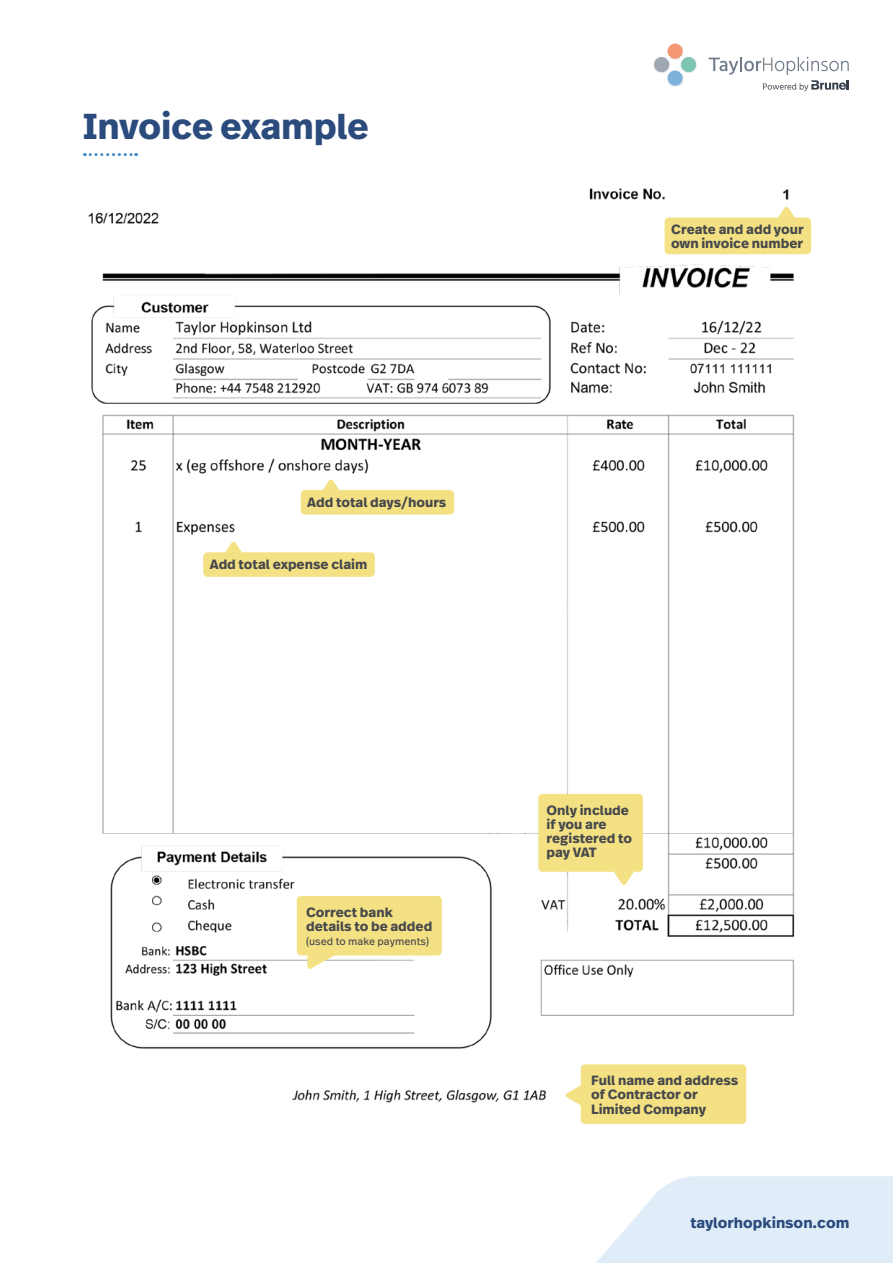
<style>
.page{position:relative;width:893px;height:1263px;background:#fff}
.page>*{position:absolute;margin:0;border:0;box-sizing:border-box;transform-origin:0 0}
.t1{font:700 36px "Real Text Pro";letter-spacing:-.01em;color:#2b4b7d}
.t2{font:700 15px "Real Text Pro";color:#2b4b7d}
.t3{font:700 13.35px/14.2px "Real Text Pro";color:#47484b}
.t4{font:10.5px "Real Text Pro";color:#47484b}
</style>
<div class="page">
<img style="left:88px;top:188px;width:720px;height:922px">
<svg style="left:84px;top:153px;width:53px;height:3px"></svg>
<svg style="left:596px;top:1176px;width:297px;height:87px"></svg>
<img style="left:667px;top:43px;width:16px;height:16px">
<div style="left:668px;top:44px;width:15px;height:15px;background:#f39873;border-radius:50%"></div>
<img style="left:681px;top:57px;width:15px;height:16px">
<div style="left:681px;top:57px;width:15px;height:15px;background:#7dc4b3;border-radius:50%"></div>
<img style="left:667px;top:74px;width:16px;height:12px">
<div style="left:668px;top:70px;width:15px;height:16px;background:#7db2dd;border-radius:50%"></div>
<img style="left:654px;top:57px;width:16px;height:16px">
<svg style="left:666px;top:57px;width:5px;height:3px"></svg>
<svg style="left:666px;top:70px;width:5px;height:4px"></svg>
<div style="left:654px;top:57px;width:15px;height:15px;background:#9ea8b2;border-radius:50%"></div>
<svg style="left:709px;top:57px;width:140px;height:34px"></svg>
<div style="left:538px;top:794px;width:105px;height:78px;background:#f4e184;border-radius:4px"></div>
<div style="left:301px;top:490px;width:153px;height:24px;background:#f4e184;border-radius:4px"></div>
<div style="left:203px;top:552px;width:172px;height:25px;background:#f4e184;border-radius:4px"></div>
<svg style="left:613px;top:871px;width:22px;height:14px"></svg>
<svg style="left:320px;top:479px;width:22px;height:11px"></svg>
<svg style="left:223px;top:541px;width:21px;height:12px"></svg>
<div style="left:665px;top:217px;width:146px;height:37px;background:#f4e184;border-radius:4px"></div>
<svg style="left:776px;top:206px;width:21px;height:12px"></svg>
<div style="left:297px;top:896px;width:145px;height:59px;background:#f4e184;border-radius:4px"></div>
<svg style="left:307px;top:955px;width:33px;height:14px"></svg>
<div style="left:581px;top:1064px;width:165px;height:60px;background:#f4e184;border-radius:4px"></div>
<svg style="left:565px;top:1084px;width:16px;height:23px"></svg>
<h1 class="t1" style="left:83px;top:100px;width:288px">Invoice example</h1>
<p class="t3" style="left:307px;top:494px;width:141px">Add total days/hours</p>
<p class="t3" style="left:210px;top:557px;width:159px">Add total expense claim</p>
<p class="t3" style="left:306px;top:905px;width:128px">Correct bank details to be added</p>
<p class="t4" style="left:306px;top:934px;width:124px">(used to make payments)</p>
<p class="t3" style="left:671px;top:222px;width:134px">Create and add your own invoice number</p>
<p class="t3" style="left:547px;top:802px;width:87px">Only include if you are registered to pay VAT</p>
<p class="t3" style="left:591px;top:1073px;width:149px">Full name and address of Contractor or<br>Limited Company</p>
<p class="t2" style="left:690px;top:1211px;width:160px">taylorhopkinson.com</p>
</div>
